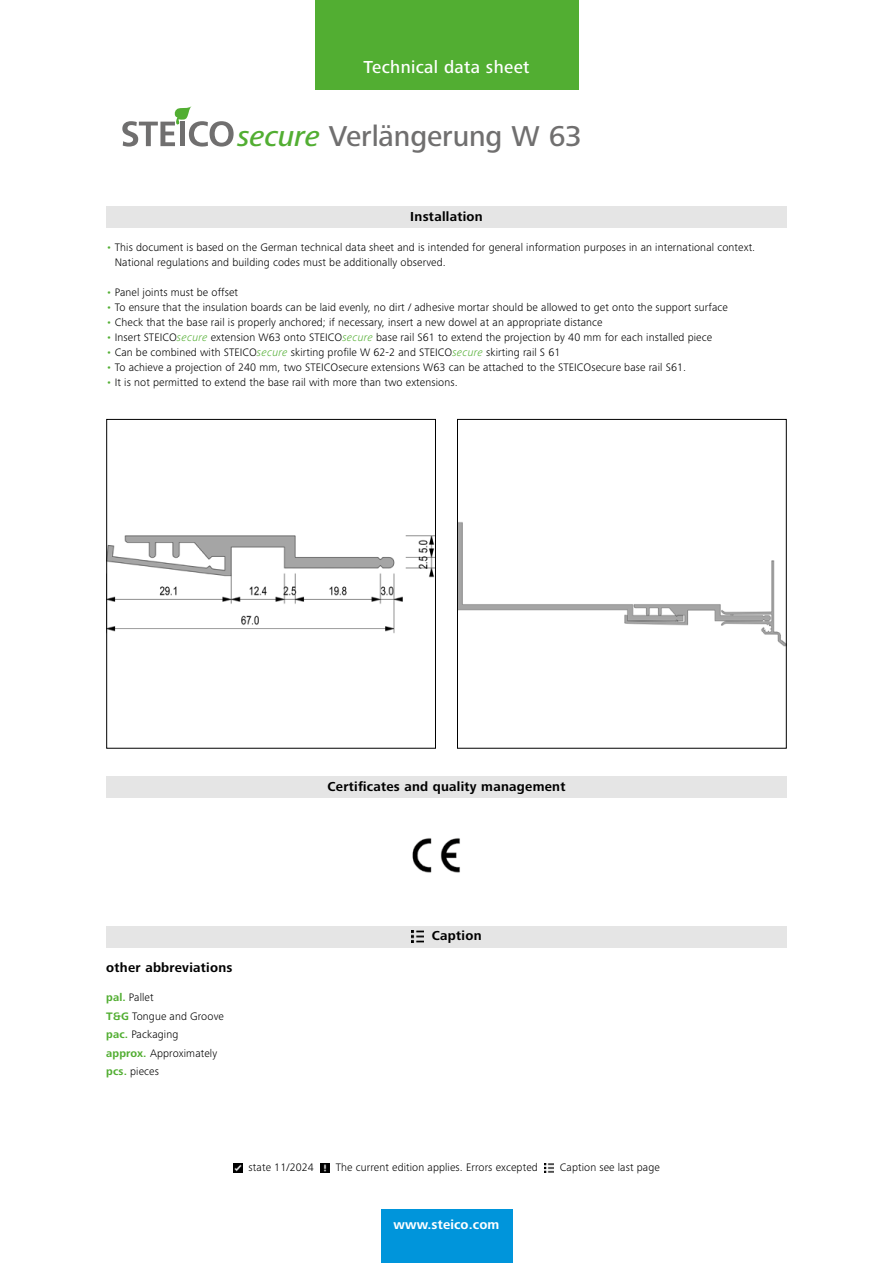
<style>
.page{position:relative;width:893px;height:1263px;background:#fff}
.page>*{position:absolute;margin:0;border:0;box-sizing:border-box;transform-origin:0 0}
.t1{font:500 29.7px "Frutiger Next LTW1 G";letter-spacing:-.005em;color:#706f6f}
.t2{font:500 18px "Frutiger Next LTW1 G";letter-spacing:.02em;color:#fff}
.t3{font:700 13.5px "Frutiger Next LTW1 G";letter-spacing:.02em;color:#000}
.t4{font:700 13.5px "Frutiger Next LTW1 G";letter-spacing:.01em;color:#fff}
.t5{font:300 11.25px/18.5px "Frutiger Next LTW1 G";letter-spacing:.01em;color:#000}
.s1{font-style:italic;color:#52ae32}
.s2{color:#52ae32}
.s3{font-weight:700;color:#52ae32}
</style>
<div class="page">
<svg style="left:122px;top:106px;width:112px;height:41px"></svg>
<div style="left:106px;top:206px;width:681px;height:21px;background:#e5e5e5"></div>
<img style="left:108px;top:535px;width:326px;height:98px">
<div style="left:106px;top:419px;width:330px;height:330px;border:1px solid #000"></div>
<img style="left:459px;top:522px;width:326px;height:125px">
<div style="left:457px;top:419px;width:330px;height:330px;border:1px solid #000"></div>
<div style="left:106px;top:777px;width:681px;height:21px;background:#e5e5e5"></div>
<img style="left:412px;top:838px;width:48px;height:35px">
<div style="left:106px;top:926px;width:681px;height:21px;background:#e5e5e5"></div>
<svg style="left:411px;top:930px;width:12px;height:12px"></svg>
<div style="left:315px;top:0;width:263px;height:89px;background:#52ae32"></div>
<div style="left:381px;top:1210px;width:131px;height:53px;background:#0095db"></div>
<svg style="left:233px;top:1163px;width:9px;height:9px"></svg>
<svg style="left:320px;top:1163px;width:10px;height:9px"></svg>
<svg style="left:544px;top:1163px;width:10px;height:9px"></svg>
<h2 class="t2" style="left:363px;top:56px;width:168px">Technical data sheet</h2>
<h1 class="t1" style="left:237px;top:119px;width:346px"><span class="s1">secure</span> Verlängerung W 63</h1>
<p class="t3" style="left:410px;top:209px;width:74px">Installation</p>
<p class="t5" style="left:115px;top:239px;width:642px;line-height:15px;text-indent:-9px"><span class="s2">•</span> This document is based on the German technical data sheet and is intended for general information purposes in an international context.<br>National regulations and building codes must be additionally observed.</p>
<p class="t5" style="left:106px;top:283px;width:133px"><span class="s2">•</span> Panel joints must be offset</p>
<p class="t5" style="left:106px;top:297px;width:623px"><span class="s2">•</span> To ensure that the insulation boards can be laid evenly, no dirt / adhesive mortar should be allowed to get onto the support surface</p>
<p class="t5" style="left:106px;top:312px;width:498px"><span class="s2">•</span> Check that the base rail is properly anchored; if necessary, insert a new dowel at an appropriate distance</p>
<p class="t5" style="left:106px;top:327px;width:607px"><span class="s2">•</span> Insert STEICO<span class="s1">secure</span> extension W63 onto STEICO<span class="s1">secure</span> base rail S61 to extend the projection by 40 mm for each installed piece</p>
<p class="t5" style="left:106px;top:342px;width:456px"><span class="s2">•</span> Can be combined with STEICO<span class="s1">secure</span> skirting profile W 62-2 and STEICO<span class="s1">secure</span> skirting rail S 61</p>
<p class="t5" style="left:106px;top:357px;width:581px"><span class="s2">•</span> To achieve a projection of 240 mm, two STEICOsecure extensions W63 can be attached to the STEICOsecure base rail S61.</p>
<p class="t5" style="left:106px;top:372px;width:353px"><span class="s2">•</span> It is not permitted to extend the base rail with more than two extensions.</p>
<p class="t3" style="left:327px;top:779px;width:240px">Certificates and quality management</p>
<p class="t3" style="left:106px;top:960px;width:128px">other abbreviations</p>
<p class="t5" style="left:106px;top:988px;width:119px"><span class="s3">pal.</span> Pallet<br><span class="s3">T&amp;G</span> Tongue and Groove <span class="s3">pac.</span> Packaging<br><span class="s3">approx.</span> Approximately <span class="s3">pcs.</span> pieces</p>
<p class="t3" style="left:432px;top:928px;width:51px">Caption</p>
<p class="t5" style="left:249px;top:1158px;width:67px">state 11/2024</p>
<p class="t5" style="left:336px;top:1158px;width:204px">The current edition applies. Errors excepted</p>
<p class="t5" style="left:560px;top:1158px;width:101px">Caption see last page</p>
<p class="t4" style="left:394px;top:1217px;width:107px">www.steico.com</p>
</div>
